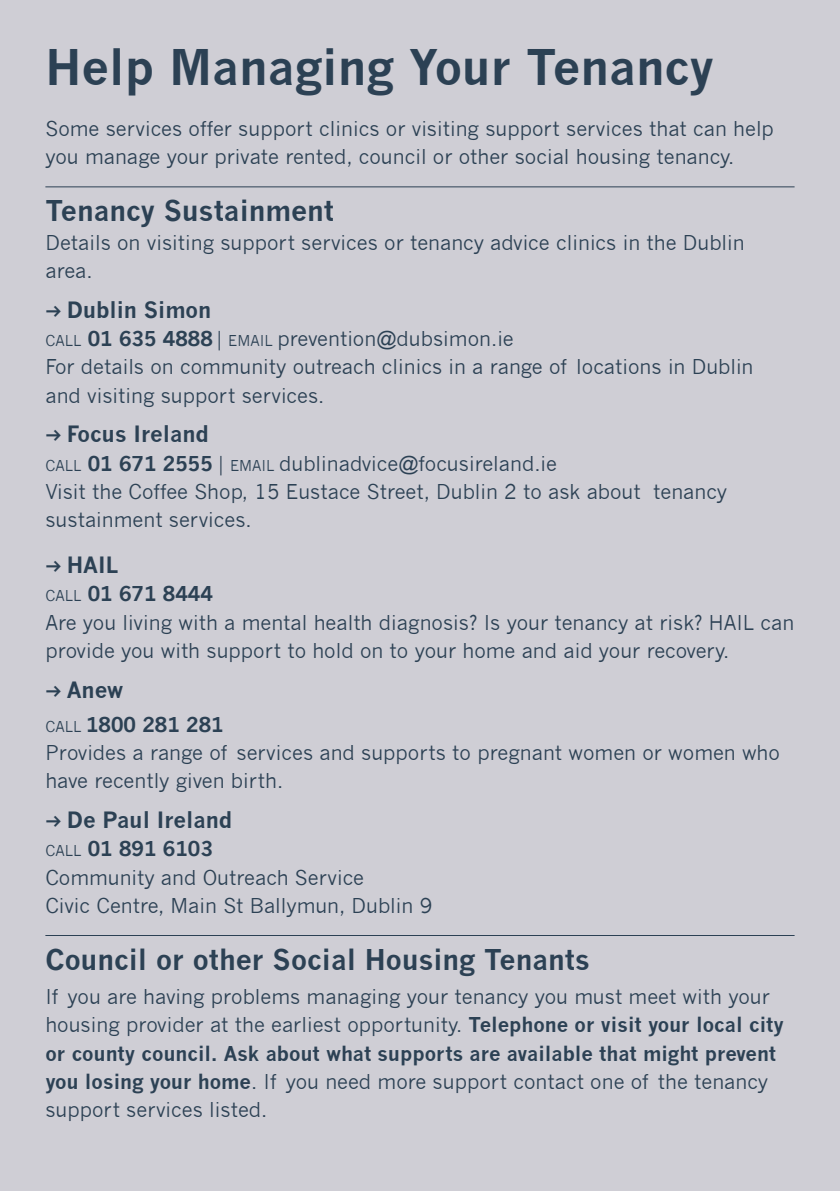
<style>
.page{position:relative;width:840px;height:1191px;background:#fff}
.page>*{position:absolute;margin:0;border:0;box-sizing:border-box;transform-origin:0 0}
.t1{font:700 48px "News Gothic";color:#2c4154}
.t2{font:700 28px "News Gothic";color:#2c4154}
.t3{font:700 22px "News Gothic";color:#2c4154}
.t4{font:20px/28.4px "News Gothic";color:#2c4154}
.s1{font-family:"Fedra Sans Std";font-weight:400}
.s2{font-size:14.6px}
.s3{font-weight:700}
.s4{font-family:"Fedra Sans Std";font-weight:300}
</style>
<div class="page">
<div style="left:0;top:0;width:839px;height:1191px;background:#cfced5"></div>
<hr style="left:45px;top:186px;width:749px;height:1px;background:#2c4154">
<hr style="left:45px;top:935px;width:749px;height:1px;background:#2c4154">
<h1 class="t1" style="left:45px;top:38px;width:670px">Help Managing Your Tenancy</h1>
<p class="t4" style="left:45px;top:115px;width:729px">Some services offer support clinics or visiting support services that can help you manage your private rented, council or other social housing tenancy.</p>
<h2 class="t2" style="left:45px;top:194px;width:290px">Tenancy Sustainment</h2>
<p class="t4" style="left:45px;top:228px;width:700px">Details on visiting support services or tenancy advice clinics in the Dublin area.</p>
<p class="t3" style="left:45px;top:296px;width:167px"><span class="s1">→</span> Dublin Simon</p>
<p class="t4" style="left:45px;top:324px;width:709px"><span class="s2">CALL</span> <span class="s3">01 635 4888</span> <span class="s4">|</span> <span class="s2">EMAIL</span> prevention@dubsimon.ie<br>For details on community outreach clinics in a range of locations in Dublin and visiting support services.</p>
<p class="t3" style="left:45px;top:421px;width:165px"><span class="s1">→</span> Focus Ireland</p>
<p class="t4" style="left:45px;top:449px;width:682px"><span class="s2">CALL</span> <span class="s3">01 671 2555</span> <span class="s4">|</span> <span class="s2">EMAIL</span> dublinadvice@focusireland.ie<br>Visit the Coffee Shop, 15 Eustace Street, Dublin 2 to ask about tenancy sustainment services.</p>
<p class="t3" style="left:45px;top:551px;width:74px"><span class="s1">→</span> HAIL</p>
<p class="t4" style="left:45px;top:580px;width:750px"><span class="s2">CALL</span> <span class="s3">01 671 8444<br></span>Are you living with a mental health diagnosis? Is your tenancy at risk? HAIL can provide you with support to hold on to your home and aid your recovery.</p>
<p class="t3" style="left:45px;top:676px;width:80px"><span class="s1">→</span> Anew</p>
<p class="t4" style="left:45px;top:710px;width:735px"><span class="s2">CALL</span> <span class="s3">1800 281 281<br></span>Provides a range of services and supports to pregnant women or women who have recently given birth.</p>
<p class="t3" style="left:45px;top:806px;width:188px"><span class="s1">→</span> De Paul Ireland</p>
<p class="t4" style="left:45px;top:835px;width:388px"><span class="s2">CALL</span> <span class="s3">01 891 6103<br></span>Community and Outreach Service<br>Civic Centre, Main St Ballymun, Dublin 9</p>
<h2 class="t2" style="left:45px;top:942px;width:545px">Council or other Social Housing Tenants</h2>
<p class="t4" style="left:45px;top:982px;width:739px">If you are having problems managing your tenancy you must meet with your housing provider at the earliest opportunity. <span class="s3">Telephone or visit your local city or county council. Ask about what supports are available that might prevent you losing your home</span>. If you need more support contact one of the tenancy support services listed.</p>
</div>
